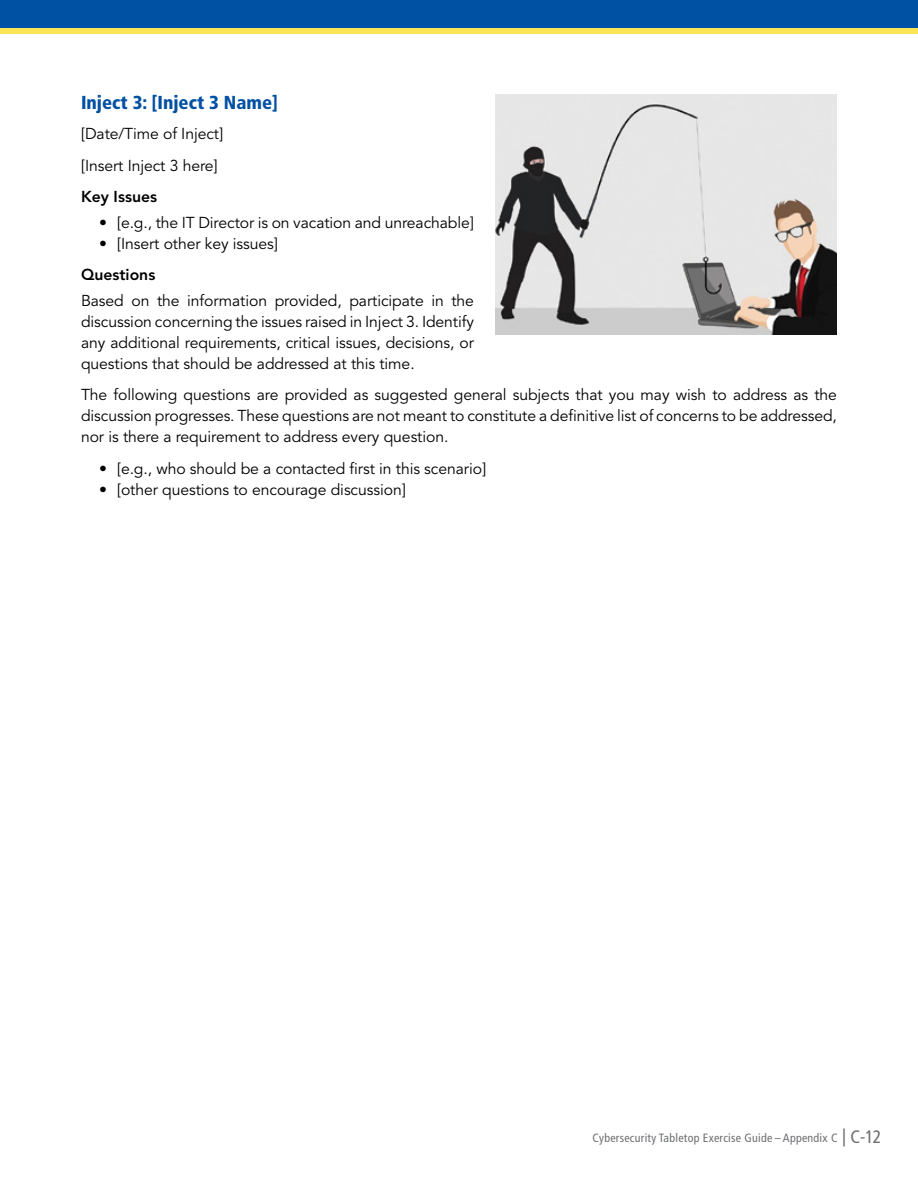
<style>
.page{position:relative;width:918px;height:1188px;background:#fff}
.page>*{position:absolute;margin:0;border:0;box-sizing:border-box;transform-origin:0 0}
.t1{font:900 condensed 18.75px "Frutiger LT Std";color:#0050a3}
.t2{font:condensed 18px "Frutiger LT Std";color:#6d6e71}
.t3{font:15.75px/21px "Avenir";letter-spacing:-.005em;color:#000;text-align:justify}
.t4{font:800 15.75px "Avenir";color:#000}
.t5{font:condensed 12px "Frutiger LT Std";letter-spacing:.02em;color:#6d6e71}
.s1{font-size:18px}
</style>
<div class="page">
<div style="left:0;top:0;width:918px;height:32px;background:#0050a3"></div>
<div style="left:0;top:28px;width:918px;height:6px;background:#fde457"></div>
<img style="left:495px;top:94px;width:342px;height:240px">
<p class="t1" style="left:81px;top:91px;width:199px">Inject 3: [Inject 3 Name]</p>
<p class="t3" style="left:81px;top:119px;width:144px;line-height:31.5px">[Date/Time of Inject] [Insert Inject 3 here]</p>
<p class="t4" style="left:81px;top:188px;width:78px">Key Issues</p>
<p class="t3" style="left:99px;top:212px;width:376px">• [e.g., the IT Director is on vacation and unreachable]</p>
<p class="t3" style="left:99px;top:233px;width:180px">• [Insert other key issues]</p>
<p class="t4" style="left:81px;top:266px;width:76px">Questions</p>
<p class="t3" style="left:81px;top:290px;width:395px">Based on the information provided, participate in the discussion concerning the issues raised in Inject 3. Identify any additional requirements, critical issues, decisions, or questions that should be addressed at this time.</p>
<p class="t3" style="left:81px;top:385px;width:758px">The following questions are provided as suggested general subjects that you may wish to address as the discussion progresses. These questions are not meant to constitute a definitive list of concerns to be addressed, nor is there a requirement to address every question.</p>
<p class="t3" style="left:99px;top:458px;width:389px">• [e.g., who should be a contacted first in this scenario]</p>
<p class="t3" style="left:99px;top:479px;width:308px">• [other questions to encourage discussion]</p>
<p class="t5" style="left:593px;top:1130px;width:255px">Cybersecurity Tabletop Exercise Guide – Appendix C <span class="s1">|</span></p>
<p class="t2" style="left:850px;top:1126px;width:32px">C-12</p>
</div>
